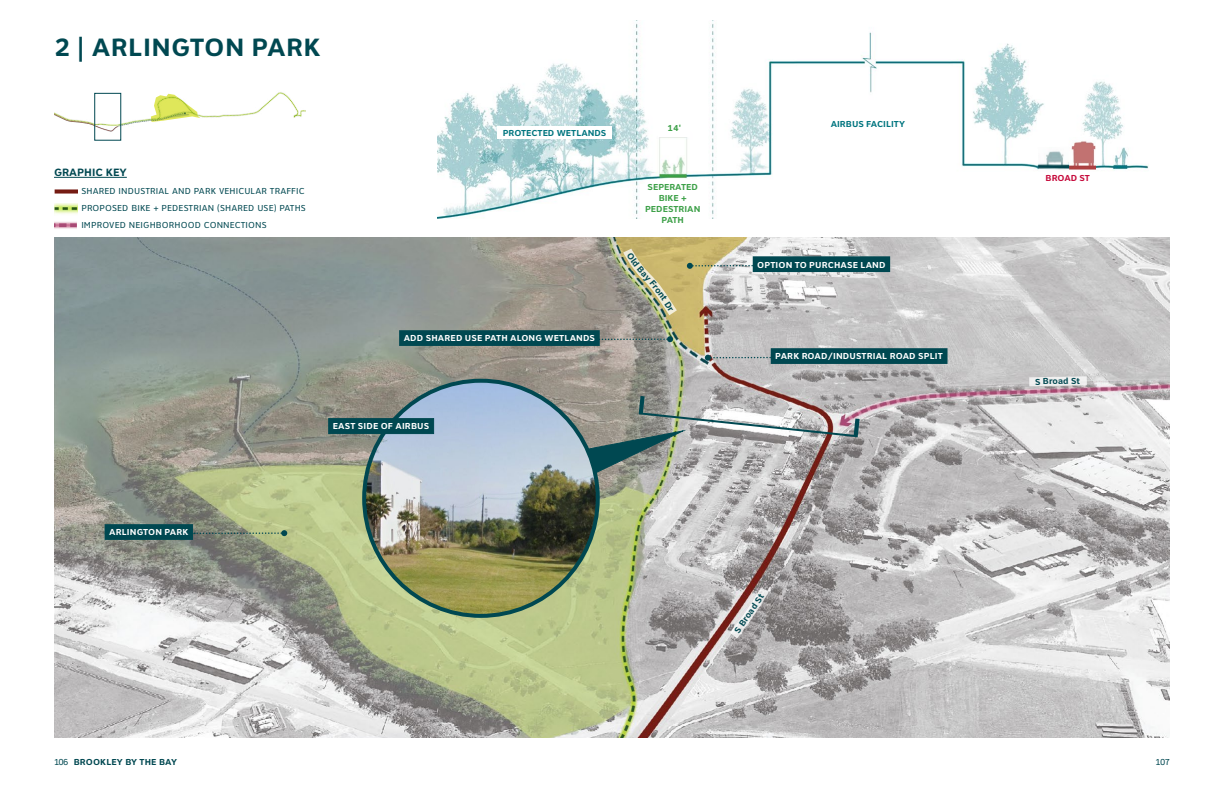
<style>
.page{position:relative;width:1224px;height:792px;background:#fff}
.page>*{position:absolute;margin:0;border:0;box-sizing:border-box;transform-origin:0 0}
.t1{font:700 26px "Clearview Text";letter-spacing:.015em;color:#004851}
.t2{font:700 11px "Clearview Text";color:#004851}
.t3{font:9px/16.8px "Clearview Text";letter-spacing:.015em;color:#004851}
.t4{font:700 9px "Clearview Text";letter-spacing:.015em;color:#fff}
.t5{font:700 9px "Clearview Text";letter-spacing:.015em;color:#004851}
.t6{font:700 9px "Clearview Text";color:#00757f}
.t7{font:700 9px/10.8px "Clearview Text";color:#3da048;text-align:center}
.t8{font:700 9px "Clearview Text";letter-spacing:-.015em;color:#c6093b}
.s1{font-weight:400}
</style>
<div class="page">
<img style="left:437px;top:20px;width:712px;height:199px">
<img style="left:1069px;top:137px;width:27px;height:33px">
<img style="left:1038px;top:147px;width:31px;height:24px">
<img style="left:54px;top:238px;width:1116px;height:500px">
<div style="left:832px;top:109px;width:72px;height:22px;background:#fff"></div>
<div style="left:498px;top:126px;width:114px;height:12px;background:#fff"></div>
<div style="left:1029px;top:173px;width:72px;height:22px;background:#fff"></div>
<div style="left:640px;top:184px;width:64px;height:22px;background:#fff"></div>
<div style="left:658px;top:115px;width:32px;height:22px;background:#fff"></div>
<svg style="left:1020px;top:372px;width:76px;height:15px"></svg>
<img style="left:54px;top:92px;width:251px;height:49px">
<hr style="left:54px;top:177px;width:73px;height:1px;background:#004851">
<div style="left:94px;top:93px;width:27px;height:48px;border:1px solid #004851"></div>
<img style="left:55px;top:189px;width:22px;height:5px">
<img style="left:55px;top:203px;width:22px;height:11px">
<img style="left:54px;top:221px;width:23px;height:8px">
<svg style="left:54px;top:223px;width:23px;height:4px"></svg>
<svg style="left:598px;top:394px;width:263px;height:80px"></svg>
<img style="left:364px;top:381px;width:234px;height:235px">
<svg style="left:328px;top:418px;width:107px;height:17px"></svg>
<svg style="left:105px;top:524px;width:182px;height:16px"></svg>
<svg style="left:399px;top:330px;width:274px;height:16px"></svg>
<svg style="left:705px;top:348px;width:243px;height:16px"></svg>
<svg style="left:618px;top:242px;width:272px;height:74px"></svg>
<svg style="left:725px;top:580px;width:52px;height:60px"></svg>
<h1 class="t1" style="left:54px;top:32px;width:268px">2 | ARLINGTON PARK</h1>
<p class="t2" style="left:54px;top:166px;width:74px">GRAPHIC KEY</p>
<p class="t3" style="left:81px;top:183px;width:226px">SHARED INDUSTRIAL AND PARK VEHICULAR TRAFFIC<br>PROPOSED BIKE + PEDESTRIAN (SHARED USE) PATHS<br>IMPROVED NEIGHBORHOOD CONNECTIONS</p>
<p class="t6" style="left:503px;top:127px;width:105px">PROTECTED WETLANDS</p>
<p class="t7" style="left:667px;top:122px;width:15px">14'</p>
<p class="t7" style="left:645px;top:182px;width:57px">SEPERATED<br>BIKE +<br>PEDESTRIAN<br>PATH</p>
<p class="t4" style="left:404px;top:333px;width:193px">ADD SHARED USE PATH ALONG WETLANDS</p>
<p class="t4" style="left:333px;top:421px;width:98px">EAST SIDE OF AIRBUS</p>
<p class="t6" style="left:831px;top:119px;width:76px">AIRBUS FACILITY</p>
<p class="t4" style="left:757px;top:259px;width:130px">OPTION TO PURCHASE LAND</p>
<p class="t4" style="left:775px;top:351px;width:169px">PARK ROAD/INDUSTRIAL ROAD SPLIT</p>
<p class="t4" style="left:109px;top:527px;width:81px">ARLINGTON PARK</p>
<p class="t5" style="left:732px;top:629px;width:25px;rotate:-56deg">S Bro</p>
<p class="t8" style="left:1046px;top:173px;width:46px">BROAD ST</p>
<p class="t5" style="left:1035px;top:376px;width:47px;rotate:-1deg">S Broad St</p>
<p class="t5" style="left:54px;top:756px;width:124px"><span class="s1">106</span> BROOKLEY BY THE BAY</p>
<p class="t3" style="left:1156px;top:753px;width:16px">107</p>
</div>
